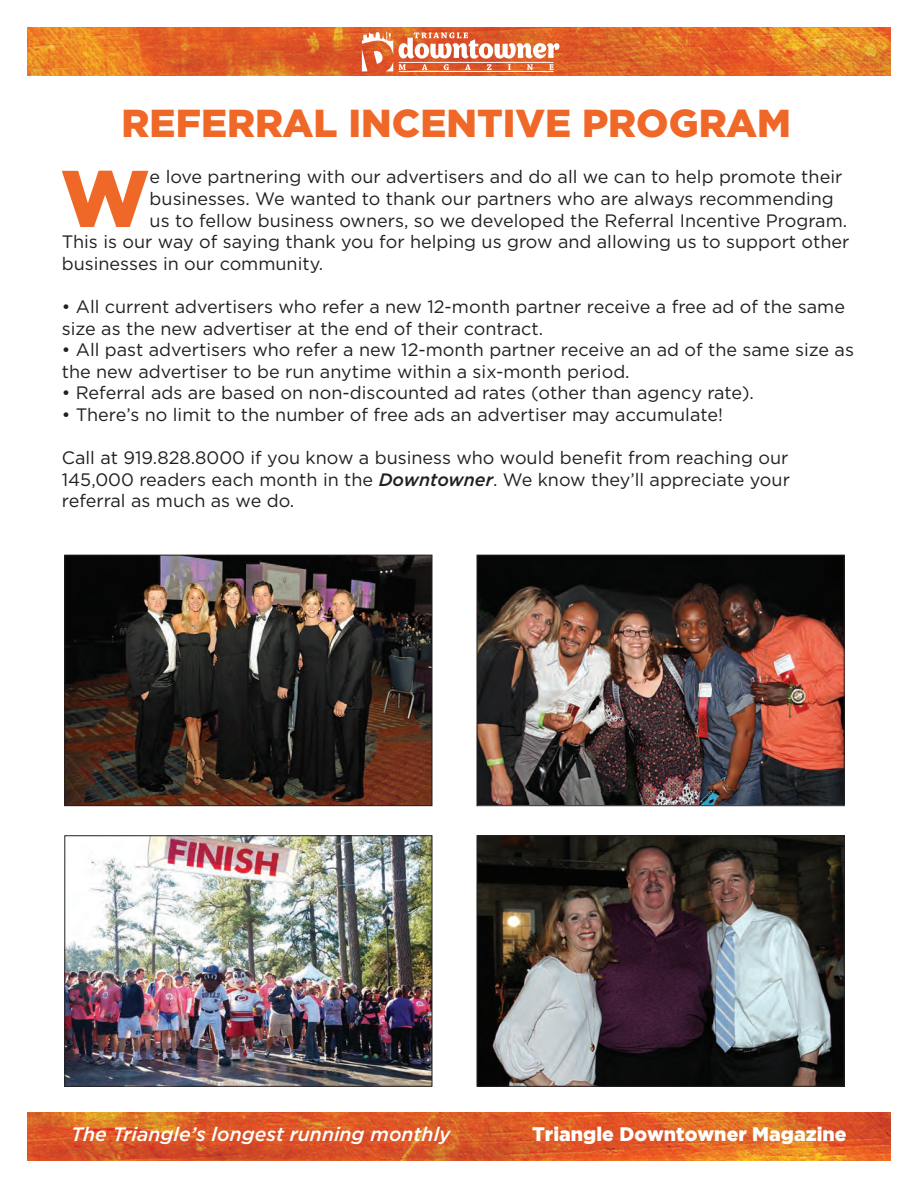
<style>
.page{position:relative;width:918px;height:1188px;background:#fff}
.page>*{position:absolute;margin:0;border:0;box-sizing:border-box;transform-origin:0 0}
.t1{font:900 79.65px "Gotham";color:#f06827}
.t2{font:900 39px "Gotham";color:#f06827}
.t3{font:italic 500 19.5px "Gotham";color:#fff}
.t4{font:900 19.5px "Gotham";color:#fff}
.t5{font:18px/21.6px "Gotham";color:#231f20}
.s1{font-weight:500;font-style:italic}
</style>
<div class="page">
<img style="left:27px;top:1112px;width:864px;height:49px">
<img style="left:27px;top:27px;width:864px;height:49px">
<svg style="left:362px;top:31px;width:31px;height:40px"></svg>
<hr style="left:399px;top:71px;width:155px;height:1px;background:#fff">
<svg style="left:399px;top:32px;width:160px;height:38px"></svg>
<img style="left:66px;top:557px;width:364px;height:247px">
<div style="left:64px;top:555px;width:368px;height:251px;border:1px solid #231f20"></div>
<img style="left:66px;top:837px;width:364px;height:248px">
<div style="left:64px;top:835px;width:368px;height:252px;border:1px solid #231f20"></div>
<img style="left:479px;top:557px;width:364px;height:247px">
<div style="left:477px;top:555px;width:368px;height:251px;border:1px solid #231f20"></div>
<img style="left:479px;top:837px;width:364px;height:248px">
<div style="left:477px;top:835px;width:368px;height:252px;border:1px solid #231f20"></div>
<p class="t2" style="left:122px;top:96px;width:671px">REFERRAL INCENTIVE PROGRAM</p>
<p class="t1" style="left:61px;top:144px;width:91px">W</p>
<p class="t5" style="left:150px;top:166px;width:694px">e love partnering with our advertisers and do all we can to help promote their</p>
<p class="t5" style="left:150px;top:187px;width:686px">businesses. We wanted to thank our partners who are always recommending</p>
<p class="t5" style="left:150px;top:209px;width:699px">us to fellow business owners, so we developed the Referral Incentive Program.</p>
<p class="t5" style="left:62px;top:231px;width:789px">This is our way of saying thank you for helping us grow and allowing us to support other</p>
<p class="t5" style="left:62px;top:252px;width:263px">businesses in our community.</p>
<p class="t5" style="left:62px;top:295px;width:785px">• All current advertisers who refer a new 12-month partner receive a free ad of the same size as the new advertiser at the end of their contract.</p>
<p class="t5" style="left:62px;top:339px;width:794px">• All past advertisers who refer a new 12-month partner receive an ad of the same size as the new advertiser to be run anytime within a six-month period.</p>
<p class="t5" style="left:62px;top:382px;width:694px">• Referral ads are based on non-discounted ad rates (other than agency rate).</p>
<p class="t5" style="left:62px;top:403px;width:663px">• There’s no limit to the number of free ads an advertiser may accumulate!</p>
<p class="t5" style="left:62px;top:447px;width:730px;text-align:justify">Call at 919.828.8000 if you know a business who would benefit from reaching our 145,000 readers each month in the <span class="s1">Downtowner</span>. We know they’ll appreciate your referral as much as we do.</p>
<p class="t3" style="left:71px;top:1121px;width:381px">The Triangle’s longest running monthly</p>
<p class="t4" style="left:532px;top:1123px;width:316px">Triangle Downtowner Magazine</p>
</div>
